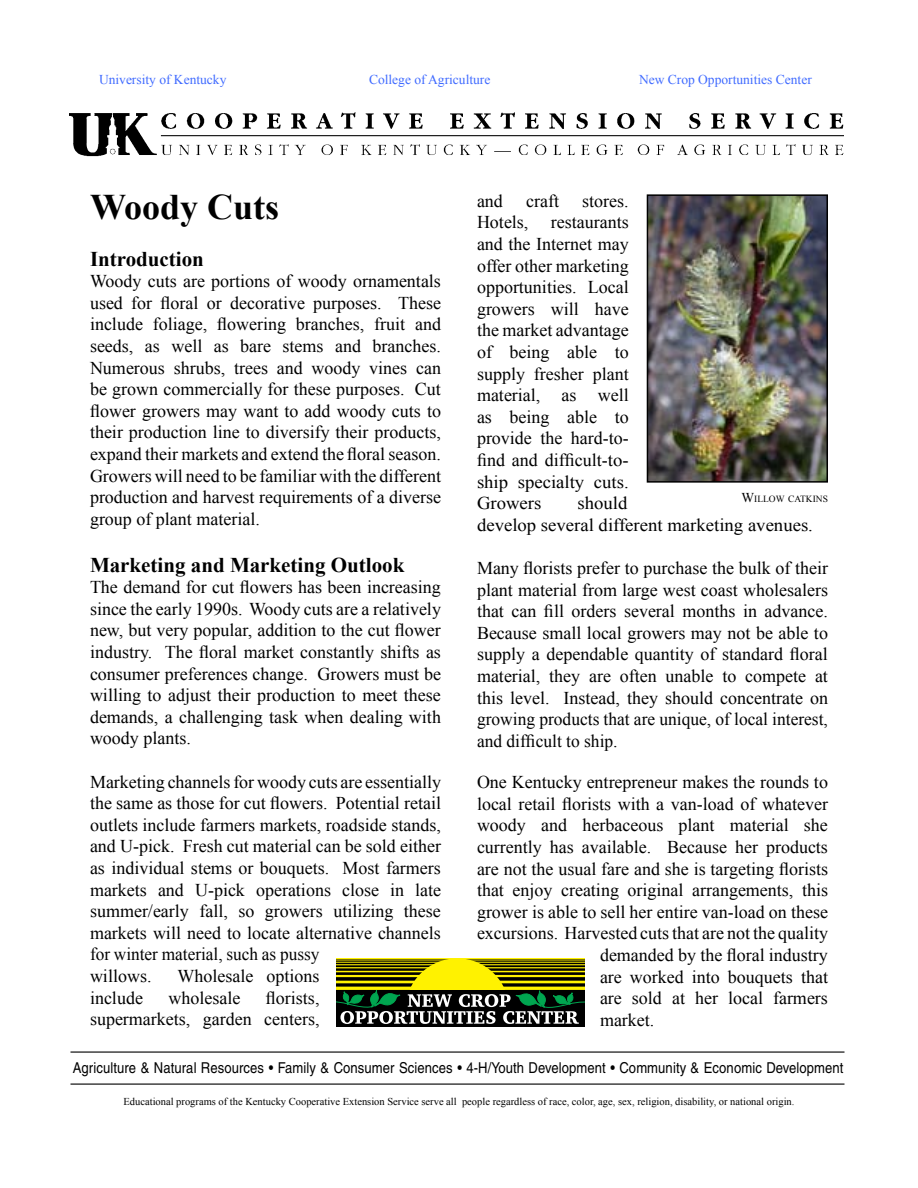
<style>
.page{position:relative;width:918px;height:1188px;background:#fff}
.page>*{position:absolute;margin:0;border:0;box-sizing:border-box;transform-origin:0 0}
.t1{font:700 36px "Times New Roman";color:#000}
.t2{font:700 21px "Times New Roman";color:#000}
.t3{font:18px/21.6px "Times New Roman";color:#000;text-align:justify}
.t4{font:18px/21.6px "Times New Roman";color:#000;scale:1.04 1}
.t5{font:15px "Helvetica";letter-spacing:.01em;color:#000;scale:.87 1}
.t6{font:13.5px "Times New Roman";color:#406bff}
.t7{font:10.5px "Times New Roman";color:#000}
.t8{font:9.45px "Times New Roman";color:#000}
.s1{font-size:13.5px}
</style>
<div class="page">
<svg style="left:336px;top:959px;width:249px;height:68px;background:#485028"></svg>
<hr style="left:336px;top:987px;width:249px;height:3px;background:#fff200">
<hr style="left:336px;top:981px;width:249px;height:2px;background:#fff200">
<hr style="left:336px;top:975px;width:249px;height:2px;background:#fff200">
<hr style="left:336px;top:971px;width:249px;height:1px;background:#fff200">
<hr style="left:336px;top:967px;width:249px;height:1px;background:#fff200">
<hr style="left:336px;top:964px;width:249px;height:1px;background:#fff200">
<hr style="left:336px;top:962px;width:249px;height:1px;background:#fff200">
<hr style="left:336px;top:958px;width:249px;height:1px;background:#fff200">
<hr style="left:70px;top:1051px;width:774px;height:2px;background:#000">
<hr style="left:70px;top:1084px;width:774px;height:1px;background:#000">
<img style="left:69px;top:112px;width:774px;height:45px">
<img style="left:650px;top:197px;width:175px;height:283px">
<div style="left:647px;top:194px;width:181px;height:289px;border:2px solid #000"></div>
<p class="t6" style="left:99px;top:71px;width:129px">University of Kentucky</p>
<p class="t6" style="left:369px;top:71px;width:123px">College of Agriculture</p>
<p class="t6" style="left:639px;top:71px;width:174px">New Crop Opportunities Center</p>
<p class="t3" style="left:477px;top:190px;width:27px">and</p>
<p class="t3" style="left:526px;top:190px;width:34px">craft</p>
<h1 class="t1" style="left:90px;top:182px;width:191px">Woody Cuts</h1>
<p class="t2" style="left:90px;top:244px;width:115px">Introduction</p>
<p class="t3" style="left:90px;top:270px;width:353px">Woody cuts are portions of woody ornamentals used for floral or decorative purposes. These include foliage, flowering branches, fruit and seeds, as well as bare stems and branches.<br>Numerous shrubs, trees and woody vines can be grown commercially for these purposes. Cut flower growers may want to add woody cuts to their production line to diversify their products, expand their markets and extend the floral season.<br>Growers will need to be familiar with the different production and harvest requirements of a diverse group of plant material.</p>
<p class="t2" style="left:90px;top:550px;width:316px">Marketing and Marketing Outlook</p>
<p class="t3" style="left:90px;top:576px;width:353px">The demand for cut flowers has been increasing since the early 1990s. Woody cuts are a relatively new, but very popular, addition to the cut flower industry. The floral market constantly shifts as consumer preferences change. Growers must be willing to adjust their production to meet these demands, a challenging task when dealing with woody plants.</p>
<p class="t3" style="left:90px;top:770px;width:353px;text-align:left">Marketing channels for woody cuts are essentially the same as those for cut flowers. Potential retail outlets include farmers markets, roadside stands, and U-pick. Fresh cut material can be sold either as individual stems or bouquets. Most farmers markets and U-pick operations close in late summer/early fall, so growers utilizing these markets will need to locate alternative channels for winter material, such as pussy<br>willows.</p>
<p class="t3" style="left:477px;top:190px;width:153px;text-indent:105px">stores.<br>Hotels, restaurants and the Internet may offer other marketing opportunities. Local growers will have the market advantage of being able to supply fresher plant material, as well as being able to provide the hard-to&shy;find and difficult-to&shy;ship specialty cuts.<br>Growers</p>
<p class="t8" style="left:742px;top:492px;width:88px"><span class="s1">W</span>illow catkins</p>
<p class="t4" style="left:477px;top:492px;width:325px;text-indent:101px">should<br>develop several different marketing avenues.</p>
<p class="t3" style="left:477px;top:557px;width:353px">Many florists prefer to purchase the bulk of their plant material from large west coast wholesalers that can fill orders several months in advance.<br>Because small local growers may not be able to supply a dependable quantity of standard floral material, they are often unable to compete at this level. Instead, they should concentrate on growing products that are unique, of local interest, and difficult to ship.</p>
<p class="t3" style="left:477px;top:771px;width:352px">One Kentucky entrepreneur makes the rounds to</p>
<p class="t3" style="left:477px;top:793px;width:353px">local retail florists with a van-load of whatever</p>
<p class="t3" style="left:477px;top:814px;width:352px">woody and herbaceous plant material she</p>
<p class="t3" style="left:477px;top:836px;width:353px">currently has available. Because her products</p>
<p class="t3" style="left:477px;top:858px;width:353px">are not the usual fare and she is targeting florists</p>
<p class="t3" style="left:477px;top:879px;width:353px">that enjoy creating original arrangements, this</p>
<p class="t3" style="left:477px;top:901px;width:352px">grower is able to sell her entire van-load on these</p>
<p class="t3" style="left:477px;top:922px;width:353px">excursions. Harvested cuts that are not the quality</p>
<p class="t3" style="left:600px;top:944px;width:229px">demanded by the floral industry</p>
<p class="t3" style="left:600px;top:966px;width:230px">are worked into bouquets that</p>
<p class="t3" style="left:600px;top:987px;width:229px">are sold at her local farmers</p>
<p class="t3" style="left:600px;top:1009px;width:56px">market.</p>
<p class="t5" style="left:73px;top:1059px;width:888px">Agriculture &amp; Natural Resources • Family &amp; Consumer Sciences • 4-H/Youth Development • Community &amp; Economic Development</p>
<p class="t3" style="left:177px;top:965px;width:144px">Wholesale options</p>
<p class="t3" style="left:90px;top:986px;width:54px">include</p>
<p class="t3" style="left:168px;top:986px;width:73px">wholesale</p>
<p class="t3" style="left:90px;top:986px;width:231px;text-align:right">florists,<br>supermarkets, garden centers,</p>
<p class="t7" style="left:124px;top:1095px;width:672px">Educational programs of the Kentucky Cooperative Extension Service serve all people regardless of race, color, age, sex, religion, disability, or national origin.</p>
</div>
